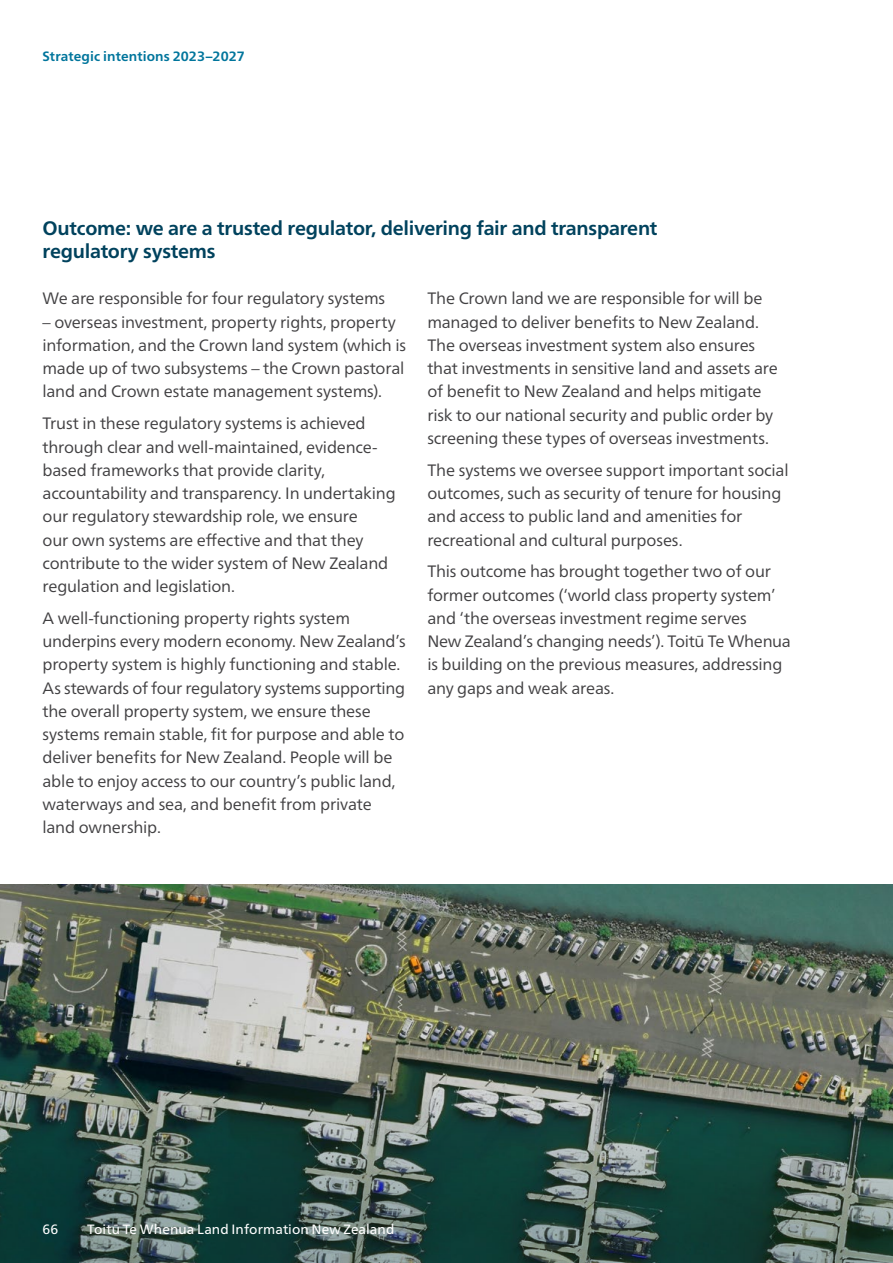
<style>
.page{position:relative;width:893px;height:1263px;background:#fff}
.page>*{position:absolute;margin:0;border:0;box-sizing:border-box;transform-origin:0 0}
.H3__Dark_Blue{font:700 19.5px/22.5px "Frutiger Neue LT Pro";letter-spacing:-.01em;color:#00425d}
.Body_copy__Dark_Grey__MAIN{font:16.5px/23.2px "Frutiger Neue LT Pro";letter-spacing:-.015em;color:#414042}
.t1{font:13.5px "Frutiger Neue LT Pro";letter-spacing:.005em;color:#fff}
.t2{font:700 13.5px "Frutiger Neue LT Pro";letter-spacing:.005em;color:#00759c}
</style>
<div class="page">
<img style="left:0;top:884px;width:893px;height:163px">
<img style="left:0;top:1047px;width:893px;height:216px">
<p class="t2" style="left:43px;top:49px;width:204px">Strategic intentions 2023–2027</p>
<h3 class="H3__Dark_Blue" style="left:43px;top:217px;width:616px">Outcome: we are a trusted regulator, delivering fair and transparent regulatory systems</h3>
<p class="Body_copy__Dark_Grey__MAIN" style="left:43px;top:287px;width:344px">We are responsible for four regulatory systems</p>
<p class="Body_copy__Dark_Grey__MAIN" style="left:43px;top:310px;width:365px">– overseas investment, property rights, property information, and the Crown land system (which is made up of two subsystems – the Crown pastoral land and Crown estate management systems).</p>
<p class="Body_copy__Dark_Grey__MAIN" style="left:43px;top:412px;width:355px">Trust in these regulatory systems is achieved through clear and well-maintained, evidence&shy;based frameworks that provide clarity, accountability and transparency. In undertaking our regulatory stewardship role, we ensure<br>our own systems are effective and that they contribute to the wider system of New Zealand regulation and legislation.</p>
<p class="Body_copy__Dark_Grey__MAIN" style="left:43px;top:606px;width:365px">A well-functioning property rights system underpins every modern economy. New Zealand’s property system is highly functioning and stable.<br>As stewards of four regulatory systems supporting the overall property system, we ensure these systems remain stable, fit for purpose and able to deliver benefits for New Zealand. People will be able to enjoy access to our country’s public land, waterways and sea, and benefit from private land ownership.</p>
<p class="Body_copy__Dark_Grey__MAIN" style="left:427px;top:287px;width:352px">The Crown land we are responsible for will be managed to deliver benefits to New Zealand.<br>The overseas investment system also ensures that investments in sensitive land and assets are of benefit to New Zealand and helps mitigate risk to our national security and public order by screening these types of overseas investments.</p>
<p class="Body_copy__Dark_Grey__MAIN" style="left:427px;top:458px;width:363px">The systems we oversee support important social outcomes, such as security of tenure for housing and access to public land and amenities for recreational and cultural purposes.</p>
<p class="Body_copy__Dark_Grey__MAIN" style="left:427px;top:560px;width:365px">This outcome has brought together two of our former outcomes (‘world class property system’ and ‘the overseas investment regime serves<br>New Zealand’s changing needs’). Toitū Te Whenua is building on the previous measures, addressing any gaps and weak areas.</p>
<p class="t1" style="left:42px;top:1221px;width:17px">66</p>
<p class="t1" style="left:87px;top:1221px;width:309px">Toitū Te Whenua Land Information New Zealand</p>
</div>
